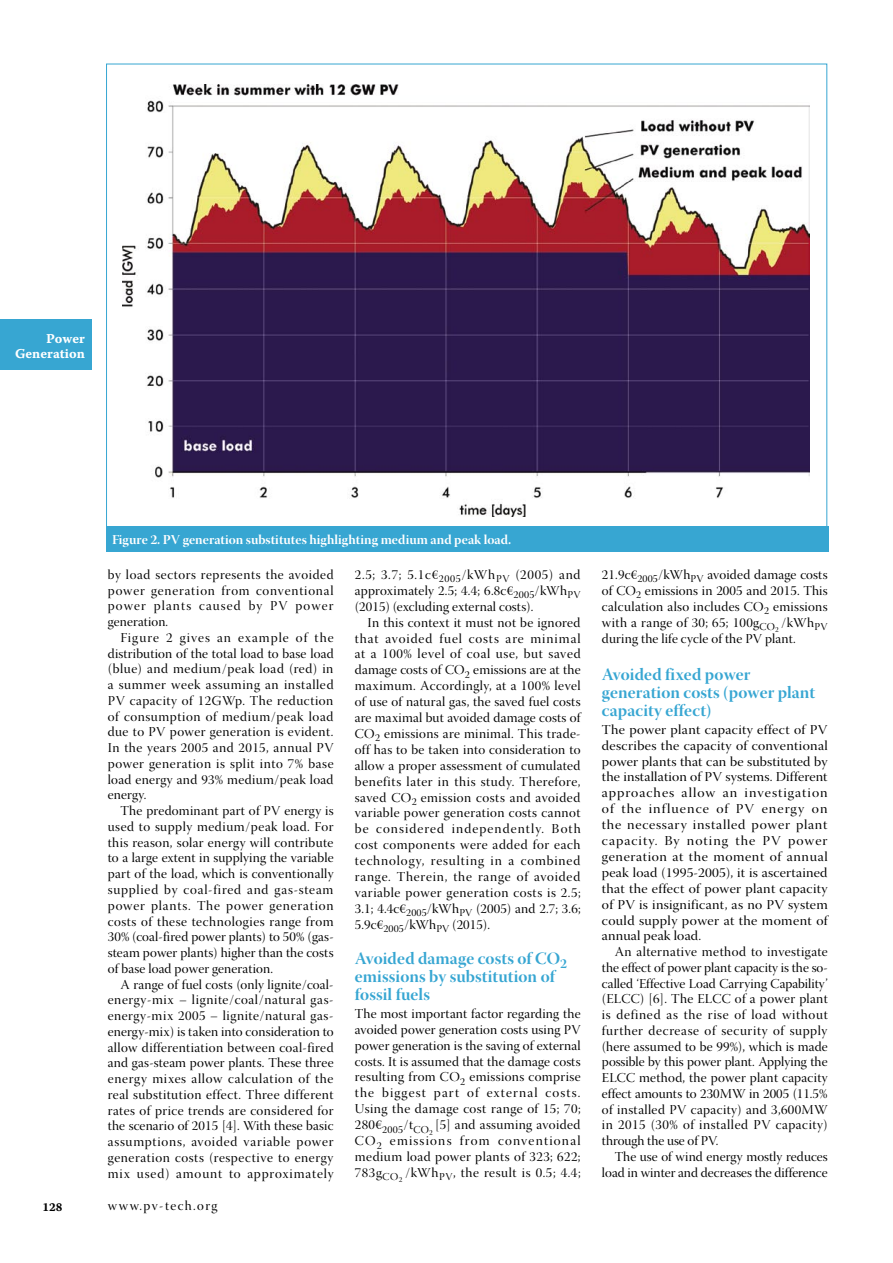
<style>
.page{position:relative;width:893px;height:1263px;background:#fff}
.page>*{position:absolute;margin:0;border:0;box-sizing:border-box;transform-origin:0 0}
.t1{font:17.25px/18px "Warnock Pro Bold Disp";letter-spacing:.005em;color:#37a6d2}
.t2{font:13.5px/15.8px "Warnock Pro Disp";letter-spacing:.025em;color:#000;text-align:justify}
.t3{font:13.5px/15.9px "Warnock Pro Disp";letter-spacing:.025em;color:#000;text-align:justify;scale:1.06 1}
.t4{font:13.5px/15.8px "Warnock Pro Disp";letter-spacing:.005em;color:#000;text-align:right}
.t5{font:13.5px "Warnock Pro Bold Disp";color:#fff}
.t6{font:13.5px "Warnock Pro Disp";letter-spacing:.1em;color:#000}
.t7{font:13.5px/15px "Warnock Pro Bold Capt";color:#fff;text-align:right}
.t8{font:12px "Warnock Pro Bold Capt";color:#000}
</style>
<div class="page">
<div style="left:0;top:319px;width:91px;height:51px;background:#37a6d2"></div>
<img style="left:122px;top:85px;width:687px;height:432px">
<div style="left:106px;top:526px;width:723px;height:26px;background:#37a6d2"></div>
<p class="t7" style="left:15px;top:331px;width:72px">Power<br>Generation</p>
<p class="t5" style="left:112px;top:532px;width:401px">Figure 2. PV generation substitutes highlighting medium and peak load.</p>
<p class="t2" style="left:108px;top:568px;width:227px">by load sectors represents the avoided power generation from conventional power plants caused by PV power generation.</p>
<p class="t2" style="left:108px;top:631px;width:227px;text-indent:13px">Figure 2 gives an example of the distribution of the total load to base load (blue) and medium/peak load (red) in a summer week assuming an installed PV capacity of 12GWp. The reduction of consumption of medium/peak load due to PV power generation is evident.<br>In the years 2005 and 2015, annual PV power generation is split into 7% base load energy and 93% medium/peak load energy.</p>
<p class="t2" style="left:108px;top:804px;width:227px;text-indent:13px">The predominant part of PV energy is used to supply medium/peak load. For this reason, solar energy will contribute to a large extent in supplying the variable part of the load, which is conventionally supplied by coal-fired and gas-steam power plants. The power generation costs of these technologies range from 30% (coal-fired power plants) to 50% (gas&shy;steam power plants) higher than the costs of base load power generation.</p>
<p class="t2" style="left:108px;top:978px;width:227px;text-indent:13px">A range of fuel costs (only lignite/coal&shy;energy-mix – lignite/coal/natural gas&shy;energy-mix 2005 – lignite/natural gas&shy;energy-mix) is taken into consideration to allow differentiation between coal-fired and gas-steam power plants. These three energy mixes allow calculation of the real substitution effect. Three different rates of price trends are considered for the scenario of 2015 [4]. With these basic assumptions, avoided variable power generation costs (respective to energy mix used) amount to approximately</p>
<p class="t8" style="left:43px;top:1200px;width:22px">128</p>
<p class="t6" style="left:108px;top:1198px;width:111px">www.pv-tech.org</p>
<p class="t2" style="left:355px;top:568px;width:227px">2.5; 3.7; 5.1c€<sub>2005</sub>/kWh<sub>PV</sub> (2005) and approximately 2.5; 4.4; 6.8c€<sub>2005</sub>/kWh<sub>PV </sub>(2015) (excluding external costs).</p>
<p class="t2" style="left:355px;top:616px;width:227px;text-indent:13px">In this context it must not be ignored that avoided fuel costs are minimal at a 100% level of coal use, but saved damage costs of CO<sub>2</sub> emissions are at the maximum. Accordingly, at a 100% level of use of natural gas, the saved fuel costs are maximal but avoided damage costs of CO<sub>2</sub> emissions are minimal. This trade&shy;off has to be taken into consideration to allow a proper assessment of cumulated benefits later in this study. Therefore, saved CO<sub>2</sub> emission costs and avoided variable power generation costs cannot be considered independently. Both cost components were added for each technology, resulting in a combined range. Therein, the range of avoided variable power generation costs is 2.5; 3.1; 4.4c€<sub>2005</sub>/kWh<sub>PV</sub> (2005) and 2.7; 3.6; 5.9c€<sub>2005</sub>/kWh<sub>PV</sub> (2015).</p>
<p class="t1" style="left:355px;top:949px;width:214px">Avoided damage costs of CO<sub>2 </sub>emissions by substitution of fossil fuels</p>
<p class="t2" style="left:355px;top:1007px;width:227px">The most important factor regarding the avoided power generation costs using PV power generation is the saving of external costs. It is assumed that the damage costs resulting from CO<sub>2</sub> emissions comprise the biggest part of external costs.<br>Using the damage cost range of 15; 70; 280€<sub>2005</sub>/t<sub>CO</sub><sub>2</sub> [5] and assuming avoided CO<sub>2</sub> emissions from conventional medium load power plants of 323; 622; 783g<sub>CO</sub><sub>2</sub> /kWh<sub>PV</sub>, the result is 0.5; 4.4;</p>
<p class="t2" style="left:602px;top:568px;width:227px">21.9c€<sub>2005</sub>/kWh<sub>PV</sub> avoided damage costs of CO<sub>2</sub> emissions in 2005 and 2015. This calculation also includes CO<sub>2</sub> emissions with a range of 30; 65; 100g<sub>CO</sub><sub>2</sub> /kWh<sub>PV </sub>during the life cycle of the PV plant.</p>
<p class="t1" style="left:602px;top:665px;width:215px">Avoided fixed power generation costs (power plant capacity effect)</p>
<p class="t3" style="left:602px;top:723px;width:215px">The power plant capacity effect of PV describes the capacity of conventional power plants that can be substituted by the installation of PV systems. Different approaches allow an investigation of the influence of PV energy on the necessary installed power plant capacity. By noting the PV power generation at the moment of annual peak load (1995-2005), it is ascertained that the effect of power plant capacity of PV is insignificant, as no PV system could supply power at the moment of annual peak load.</p>
<p class="t2" style="left:602px;top:945px;width:227px;text-indent:13px">An alternative method to investigate the effect of power plant capacity is the so&shy;called ‘Effective Load Carrying Capability’ (ELCC) [6]. The ELCC of a power plant is defined as the rise of load without further decrease of security of supply (here assumed to be 99%), which is made possible by this power plant. Applying the ELCC method, the power plant capacity effect amounts to 230MW in 2005 (11.5% of installed PV capacity) and 3,600MW in 2015 (30% of installed PV capacity) through the use of PV.</p>
<p class="t4" style="left:602px;top:1150px;width:227px">The use of wind energy mostly reduces load in winter and decreases the difference</p>
</div>
